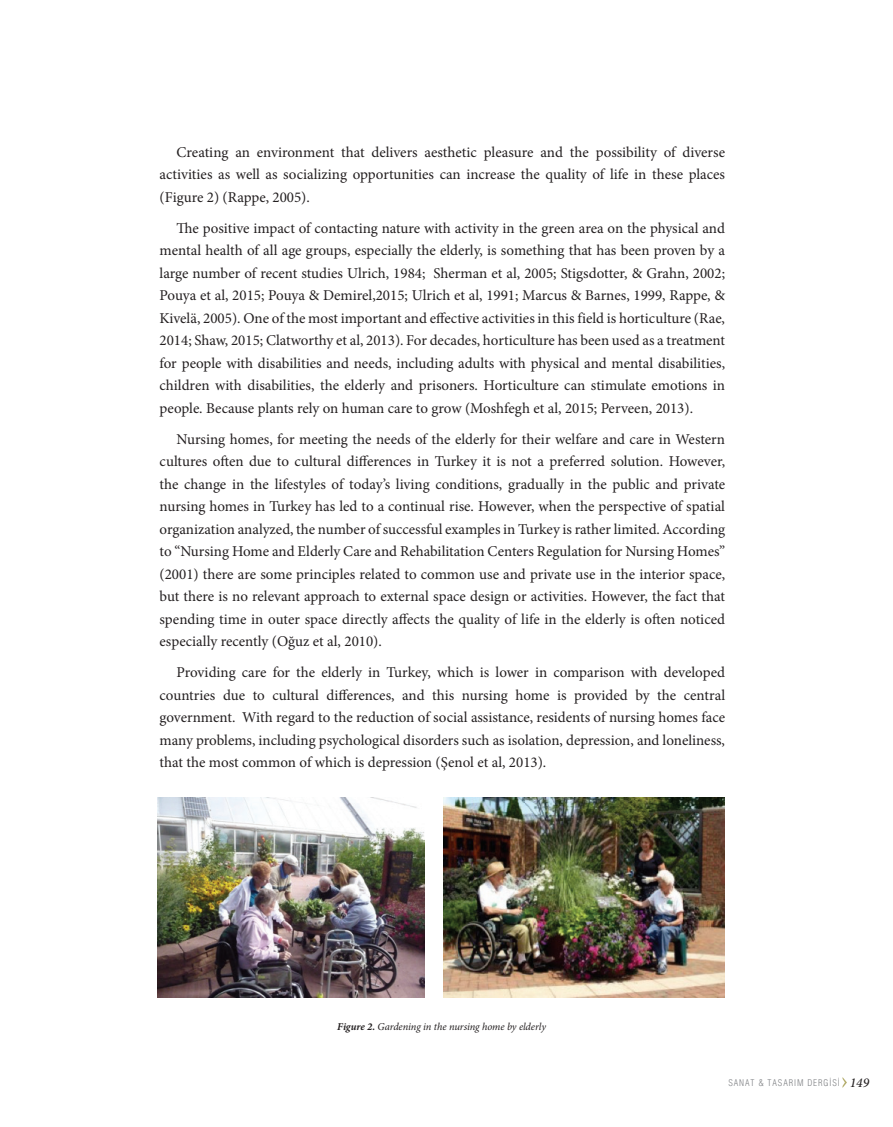
<style>
.page{position:relative;width:893px;height:1127px;background:#fff}
.page>*{position:absolute;margin:0;border:0;box-sizing:border-box;transform-origin:0 0}
.t1{font:15px/22.5px "Minion Pro";color:#231f20;text-align:justify}
.t2{font:italic 10.5px "Minion Pro";letter-spacing:-.01em;color:#231f20}
.t3{font:300 condensed 9px "Helvetica";letter-spacing:.1em;color:#808285}
.s1{font-weight:700}
.s2{font-family:"Minion Pro";font-weight:500;font-style:italic;font-stretch:normal;font-size:13.5px;color:#231f20}
</style>
<div class="page">
<svg style="left:842px;top:1077px;width:5px;height:11px"></svg>
<img style="left:158px;top:797px;width:266px;height:200px">
<img style="left:444px;top:797px;width:281px;height:200px">
<p class="t1" style="left:160px;top:141px;width:567px;text-indent:17px">Creating an environment that delivers aesthetic pleasure and the possibility of diverse activities as well as socializing opportunities can increase the quality of life in these places (Figure 2) (Rappe, 2005).</p>
<p class="t1" style="left:160px;top:217px;width:567px;text-indent:17px">The positive impact of contacting nature with activity in the green area on the physical and mental health of all age groups, especially the elderly, is something that has been proven by a large number of recent studies Ulrich, 1984; Sherman et al, 2005; Stigsdotter, &amp; Grahn, 2002; Pouya et al, 2015; Pouya &amp; Demirel,2015; Ulrich et al, 1991; Marcus &amp; Barnes, 1999, Rappe, &amp; Kivelä, 2005). One of the most important and effective activities in this field is horticulture (Rae, 2014; Shaw, 2015; Clatworthy et al, 2013). For decades, horticulture has been used as a treatment for people with disabilities and needs, including adults with physical and mental disabilities, children with disabilities, the elderly and prisoners. Horticulture can stimulate emotions in people. Because plants rely on human care to grow (Moshfegh et al, 2015; Perveen, 2013).</p>
<p class="t1" style="left:160px;top:428px;width:567px;text-indent:17px">Nursing homes, for meeting the needs of the elderly for their welfare and care in Western cultures often due to cultural differences in Turkey it is not a preferred solution. However, the change in the lifestyles of today’s living conditions, gradually in the public and private nursing homes in Turkey has led to a continual rise. However, when the perspective of spatial organization analyzed, the number of successful examples in Turkey is rather limited. According to “Nursing Home and Elderly Care and Rehabilitation Centers Regulation for Nursing Homes” (2001) there are some principles related to common use and private use in the interior space, but there is no relevant approach to external space design or activities. However, the fact that spending time in outer space directly affects the quality of life in the elderly is often noticed especially recently (Oğuz et al, 2010).</p>
<p class="t1" style="left:160px;top:661px;width:567px;text-indent:17px">Providing care for the elderly in Turkey, which is lower in comparison with developed countries due to cultural differences, and this nursing home is provided by the central government. With regard to the reduction of social assistance, residents of nursing homes face many problems, including psychological disorders such as isolation, depression, and loneliness, that the most common of which is depression (Şenol et al, 2013).</p>
<p class="t2" style="left:337px;top:1020px;width:210px"><span class="s1">Figure 2.</span> Gardening in the nursing home by elderly</p>
<p class="t3" style="left:728px;top:1078px;width:142px">SANAT &amp; TASARIM DERGİSİ <span class="s2">149</span></p>
</div>
